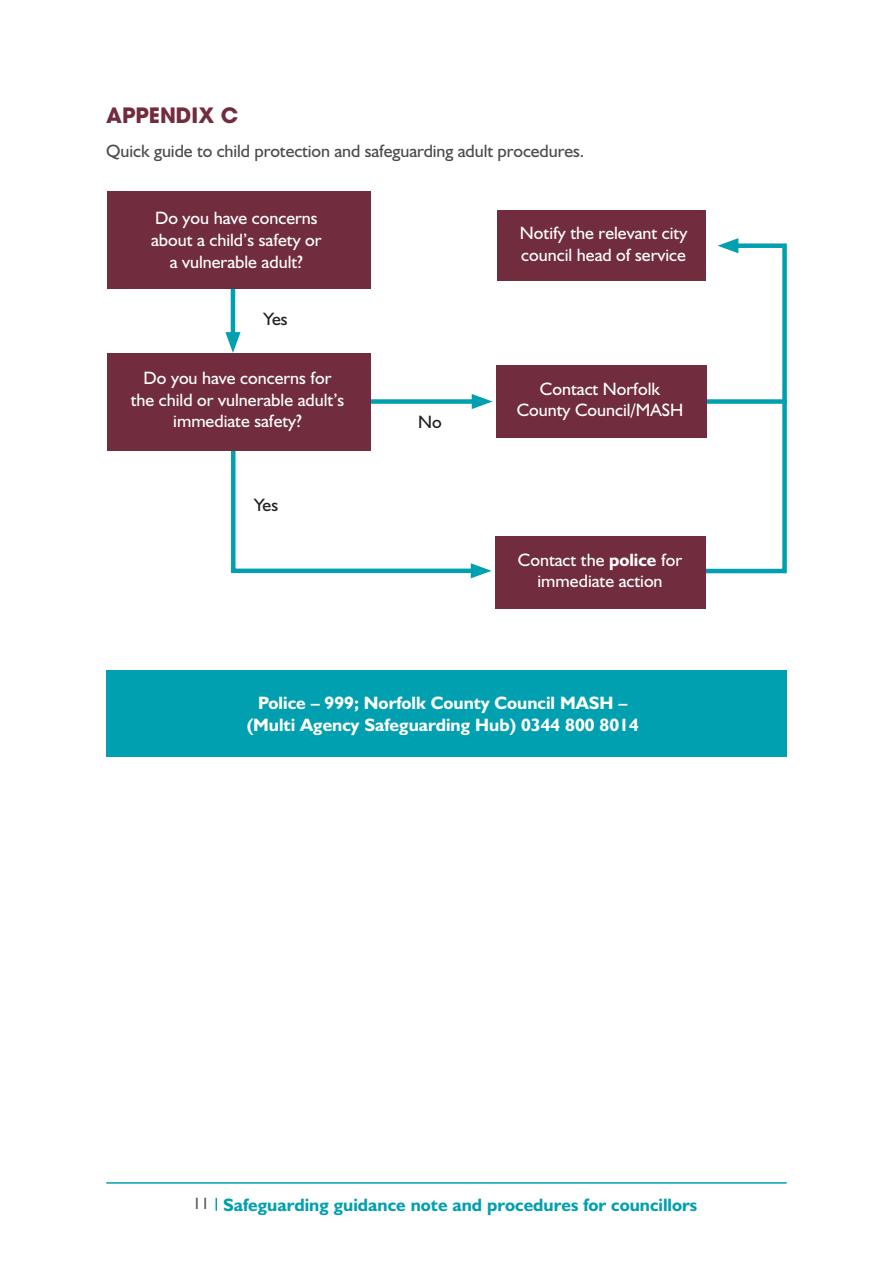
<style>
.page{position:relative;width:893px;height:1263px;background:#fff}
.page>*{position:absolute;margin:0;border:0;box-sizing:border-box;transform-origin:0 0}
.t1{font:700 21px "Avant Garde";color:#712c3d}
.t2{font:18px/21.6px "Humanist 521 BT";color:#fff;text-align:center}
.t3{font:700 18px/21.6px "Humanist 521 BT";color:#fff;text-align:center}
.t4{font:18px "Humanist 521 BT";letter-spacing:-.005em;color:#4b4c4d}
.t5{font:700 18px "Humanist 521 BT";color:#00a0b0}
.t6{font:18px "Humanist 521 BT";color:#231f20}
.s1{font-weight:700}
.s2{font-weight:400;font-size:16.5px;color:#57585a}
</style>
<div class="page">
<svg style="left:216px;top:1198px;width:1px;height:13px"></svg>
<hr style="left:106px;top:1182px;width:681px;height:2px;background:#00a0b0">
<hr style="left:231px;top:287px;width:4px;height:53px;background:#00a0b0">
<svg style="left:225px;top:332px;width:16px;height:21px"></svg>
<div style="left:367px;top:399px;width:113px;height:5px;background:#00a0b0"></div>
<svg style="left:472px;top:394px;width:21px;height:15px"></svg>
<div style="left:107px;top:191px;width:264px;height:98px;background:#712c3d"></div>
<div style="left:496px;top:366px;width:210px;height:72px;background:#712c3d"></div>
<div style="left:497px;top:210px;width:209px;height:71px;background:#712c3d"></div>
<div style="left:106px;top:670px;width:681px;height:87px;background:#00a0b0"></div>
<svg style="left:662px;top:238px;width:125px;height:336px"></svg>
<svg style="left:231px;top:451px;width:261px;height:127px"></svg>
<div style="left:496px;top:536px;width:210px;height:72px;background:#712c3d"></div>
<div style="left:107px;top:353px;width:264px;height:98px;background:#712c3d"></div>
<p class="t1" style="left:106px;top:102px;width:133px">APPENDIX C</p>
<p class="t4" style="left:106px;top:140px;width:479px">Quick guide to child protection and safeguarding adult procedures.</p>
<p class="t2" style="left:151px;top:207px;width:172px">Do you have concerns about a child’s safety or a vulnerable adult?</p>
<p class="t6" style="left:264px;top:307px;width:26px">Yes</p>
<p class="t2" style="left:131px;top:367px;width:215px">Do you have concerns for the child or vulnerable adult’s immediate safety?</p>
<p class="t6" style="left:254px;top:494px;width:26px">Yes</p>
<p class="t6" style="left:418px;top:411px;width:25px">No</p>
<p class="t2" style="left:520px;top:222px;width:169px;text-align:left">Notify the relevant city council head of service</p>
<p class="t2" style="left:517px;top:377px;width:168px">Contact Norfolk<br>County Council/MASH</p>
<p class="t2" style="left:518px;top:548px;width:166px">Contact the <span class="s1">police</span> for immediate action</p>
<p class="t3" style="left:247px;top:692px;width:394px">Police – 999; Norfolk County Council MASH – (Multi Agency Safeguarding Hub) 0344 800 8014</p>
<p class="t5" style="left:193px;top:1193px;width:506px"><span class="s2">11</span> Safeguarding guidance note and procedures for councillors</p>
</div>
